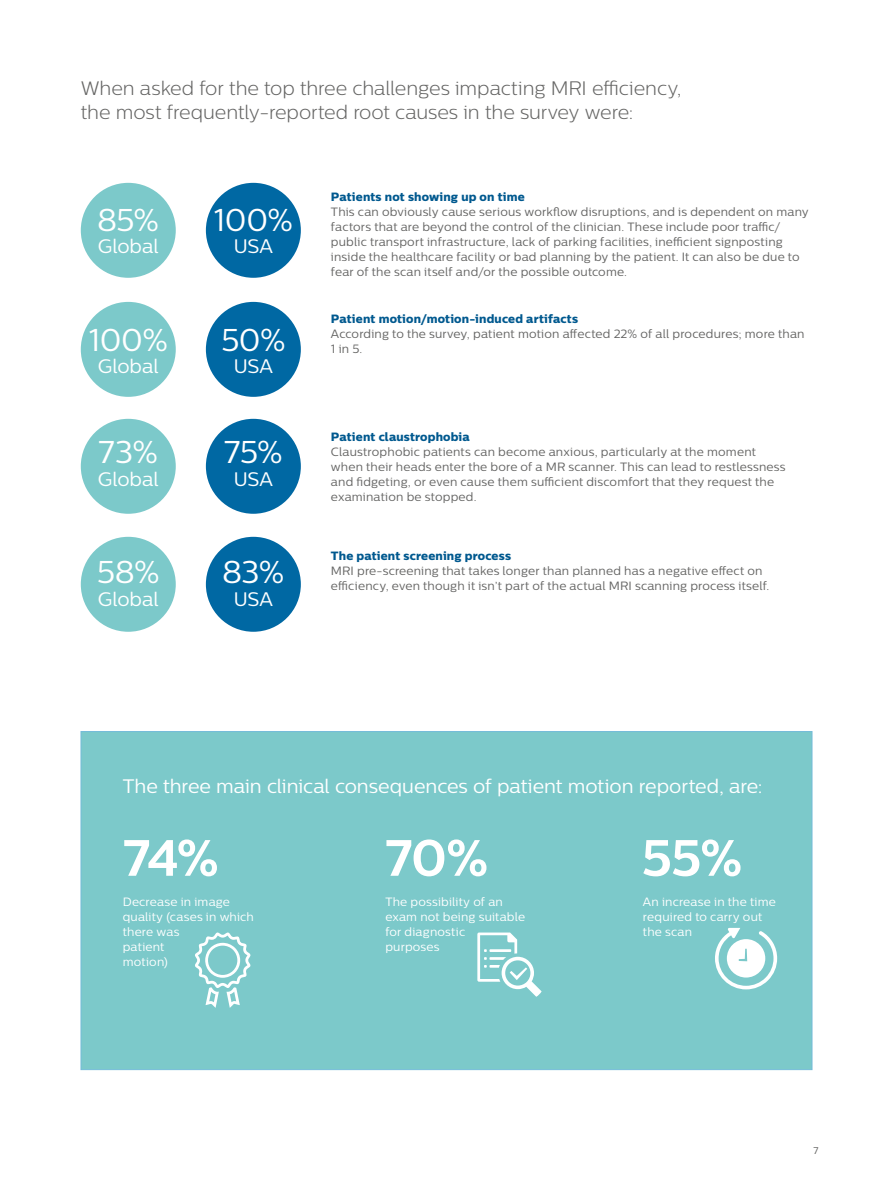
<style>
.page{position:relative;width:893px;height:1188px;background:#fff}
.page>*{position:absolute;margin:0;border:0;box-sizing:border-box;transform-origin:0 0}
.t1{font:700 51px "Centrale Sans";color:#fff}
.t2{font:31.5px "Centrale Sans";letter-spacing:-.015em;color:#fff}
.t3{font:300 19.5px/24px "Centrale Sans";letter-spacing:-.005em;color:#646463}
.t4{font:19.5px "Centrale Sans";letter-spacing:-.005em;color:#fff}
.t5{font:12px/15px "Centrale Sans";letter-spacing:.015em;color:#646463}
.t6{font:12px/15px "Centrale Sans";letter-spacing:.015em;color:#fff}
.t7{font:12px "Centrale Sans X Bold";letter-spacing:.01em;color:#00598f}
.t8{font:9.75px "Centrale Sans";color:#646463}
</style>
<div class="page">
<div style="left:81px;top:731px;width:731px;height:339px;background:#7cc9ca;border:1px solid #75bcd9"></div>
<svg style="left:195px;top:933px;width:56px;height:75px"></svg>
<svg style="left:477px;top:933px;width:65px;height:64px"></svg>
<svg style="left:715px;top:928px;width:62px;height:61px"></svg>
<div style="left:81px;top:183px;width:95px;height:95px;background:#7cc9ca;border-radius:50%"></div>
<div style="left:81px;top:302px;width:95px;height:95px;background:#7cc9ca;border-radius:50%"></div>
<div style="left:81px;top:419px;width:95px;height:95px;background:#7cc9ca;border-radius:50%"></div>
<div style="left:81px;top:537px;width:95px;height:95px;background:#7cc9ca;border-radius:50%"></div>
<div style="left:206px;top:183px;width:95px;height:95px;background:#0068a3;border-radius:50%"></div>
<div style="left:206px;top:302px;width:95px;height:95px;background:#0068a3;border-radius:50%"></div>
<div style="left:206px;top:419px;width:95px;height:95px;background:#0068a3;border-radius:50%"></div>
<div style="left:206px;top:537px;width:95px;height:95px;background:#0068a3;border-radius:50%"></div>
<h3 class="t3" style="left:81px;top:76px;width:602px">When asked for the top three challenges impacting MRI efficiency, the most frequently-reported root causes in the survey were:</h3>
<h2 class="t2" style="left:97px;top:202px;width:63px">85%</h2>
<h3 class="t4" style="left:98px;top:235px;width:62px">Global</h3>
<h2 class="t2" style="left:89px;top:322px;width:81px">100%</h2>
<h3 class="t4" style="left:98px;top:355px;width:62px">Global</h3>
<h2 class="t2" style="left:99px;top:434px;width:61px">73%</h2>
<h3 class="t4" style="left:98px;top:468px;width:62px">Global</h3>
<h2 class="t2" style="left:97px;top:554px;width:64px">58%</h2>
<h3 class="t4" style="left:98px;top:588px;width:62px">Global</h3>
<h2 class="t2" style="left:214px;top:202px;width:81px">100%</h2>
<h3 class="t4" style="left:234px;top:235px;width:41px">USA</h3>
<h2 class="t2" style="left:221px;top:322px;width:66px">50%</h2>
<h3 class="t4" style="left:234px;top:355px;width:41px">USA</h3>
<h2 class="t2" style="left:224px;top:434px;width:60px">75%</h2>
<h3 class="t4" style="left:234px;top:468px;width:41px">USA</h3>
<h2 class="t2" style="left:222px;top:554px;width:63px">83%</h2>
<h3 class="t4" style="left:234px;top:588px;width:41px">USA</h3>
<p class="t7" style="left:331px;top:190px;width:195px">Patients not showing up on time</p>
<p class="t5" style="left:331px;top:205px;width:479px">This can obviously cause serious workflow disruptions, and is dependent on many factors that are beyond the control of the clinician. These include poor traffic/ public transport infrastructure, lack of parking facilities, inefficient signposting inside the healthcare facility or bad planning by the patient. It can also be due to fear of the scan itself and/or the possible outcome.</p>
<p class="t7" style="left:331px;top:311px;width:249px">Patient motion/motion-induced artifacts</p>
<p class="t5" style="left:331px;top:326px;width:475px">According to the survey, patient motion affected 22% of all procedures; more than<br>1 in 5.</p>
<p class="t7" style="left:331px;top:430px;width:140px">Patient claustrophobia</p>
<p class="t5" style="left:331px;top:445px;width:456px">Claustrophobic patients can become anxious, particularly at the moment when their heads enter the bore of a MR scanner. This can lead to restlessness and fidgeting, or even cause them sufficient discomfort that they request the examination be stopped.</p>
<p class="t7" style="left:331px;top:548px;width:182px">The patient screening process</p>
<p class="t5" style="left:331px;top:563px;width:440px">MRI pre-screening that takes longer than planned has a negative effect on efficiency, even though it isn’t part of the actual MRI scanning process itself.</p>
<h3 class="t4" style="left:123px;top:775px;width:641px">The three main clinical consequences of patient motion reported, are:</h3>
<h1 class="t1" style="left:123px;top:827px;width:98px">74%</h1>
<h1 class="t1" style="left:385px;top:827px;width:105px">70%</h1>
<h1 class="t1" style="left:641px;top:827px;width:103px">55%</h1>
<p class="t6" style="left:123px;top:894px;width:133px">Decrease in image quality (cases in which there was<br>patient<br>motion)</p>
<p class="t6" style="left:385px;top:894px;width:141px">The possibility of an exam not being suitable for diagnostic<br>purposes</p>
<p class="t6" style="left:643px;top:894px;width:134px">An increase in the time required to carry out the scan</p>
<p class="t8" style="left:813px;top:1145px;width:7px">7</p>
</div>
